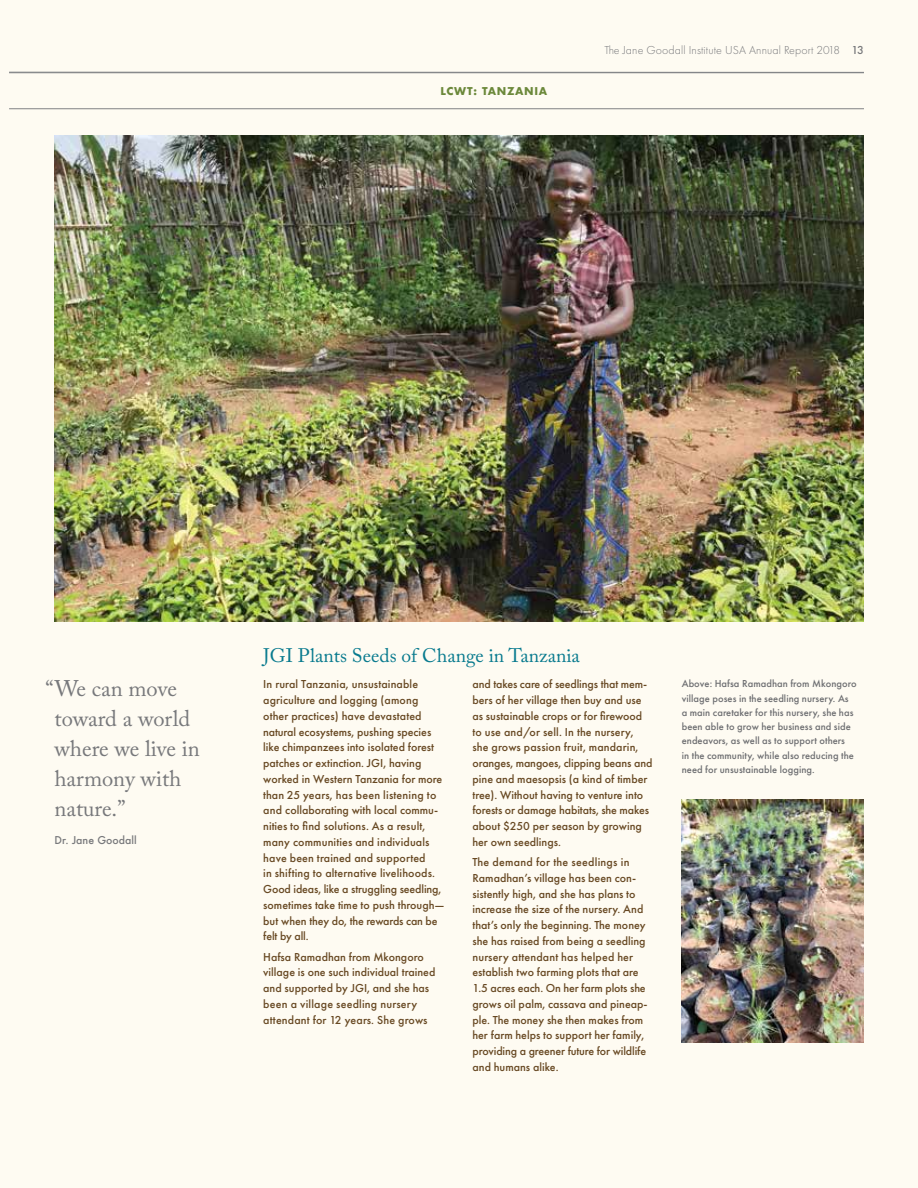
<style>
.page{position:relative;width:918px;height:1188px;background:#fefbf2}
.page>*{position:absolute;margin:0;border:0;box-sizing:border-box;transform-origin:0 0}
.t1{font:22.5px/30px "Adobe Caslon Pro";color:#77787b}
.t2{font:19.5px "Adobe Caslon Pro";color:#087a8e}
.t3{font:500 12px/15.8px "Futura PT";color:#674822}
.t4{font:300 12px "Futura PT";letter-spacing:.01em;color:#77787b}
.t5{font:500 10.5px/14.2px "Futura PT";letter-spacing:.005em;color:#6d6e71}
.t6{font:500 10.5px "Futura";color:#77787b}
.t7{font:700 10.5px "Futura";letter-spacing:.06em;color:#6b883a}
.s1{font-weight:500}
</style>
<div class="page">
<img style="left:55px;top:136px;width:809px;height:486px">
<hr style="left:9px;top:72px;width:855px;height:1px;background:#808285">
<hr style="left:9px;top:108px;width:855px;height:1px;background:#808285">
<img style="left:682px;top:800px;width:182px;height:243px">
<p class="t7" style="left:440px;top:84px;width:108px">LCWT: TANZANIA</p>
<p class="t4" style="left:604px;top:43px;width:261px">The Jane Goodall Institute USA Annual Report 2018 <span class="s1">13</span></p>
<h1 class="t1" style="left:55px;top:673px;width:147px;text-indent:-9px">“We can move toward a world where we live in harmony with nature.”</h1>
<p class="t6" style="left:55px;top:833px;width:84px">Dr. Jane Goodall</p>
<h2 class="t2" style="left:263px;top:644px;width:318px">JGI Plants Seeds of Change in Tanzania</h2>
<p class="t3" style="left:472px;top:677px;width:181px">and takes care of seedlings that mem&shy;bers of her village then buy and use as sustainable crops or for firewood to use and/or sell. In the nursery, she grows passion fruit, mandarin, oranges, mangoes, clipping beans and pine and maesopsis (a kind of timber tree). Without having to venture into forests or damage habitats, she makes about $250 per season by growing her own seedlings.</p>
<p class="t3" style="left:472px;top:854px;width:177px">The demand for the seedlings in Ramadhan’s village has been con&shy;sistently high, and she has plans to increase the size of the nursery. And that’s only the beginning. The money she has raised from being a seedling nursery attendant has helped her establish two farming plots that are 1.5 acres each. On her farm plots she grows oil palm, cassava and pineap&shy;ple. The money she then makes from her farm helps to support her family, providing a greener future for wildlife and humans alike.</p>
<p class="t3" style="left:263px;top:677px;width:183px">In rural Tanzania, unsustainable agriculture and logging (among other practices) have devastated natural ecosystems, pushing species like chimpanzees into isolated forest patches or extinction. JGI, having worked in Western Tanzania for more than 25 years, has been listening to and collaborating with local commu&shy;nities to find solutions. As a result, many communities and individuals have been trained and supported<br>in shifting to alternative livelihoods.<br>Good ideas, like a struggling seedling, sometimes take time to push through— but when they do, the rewards can be felt by all.</p>
<p class="t3" style="left:263px;top:949px;width:174px">Hafsa Ramadhan from Mkongoro village is one such individual trained and supported by JGI, and she has been a village seedling nursery attendant for 12 years. She grows</p>
<p class="t5" style="left:682px;top:677px;width:176px">Above: Hafsa Ramadhan from Mkongoro village poses in the seedling nursery. As a main caretaker for this nursery, she has been able to grow her business and side endeavors, as well as to support others<br>in the community, while also reducing the need for unsustainable logging.</p>
</div>
